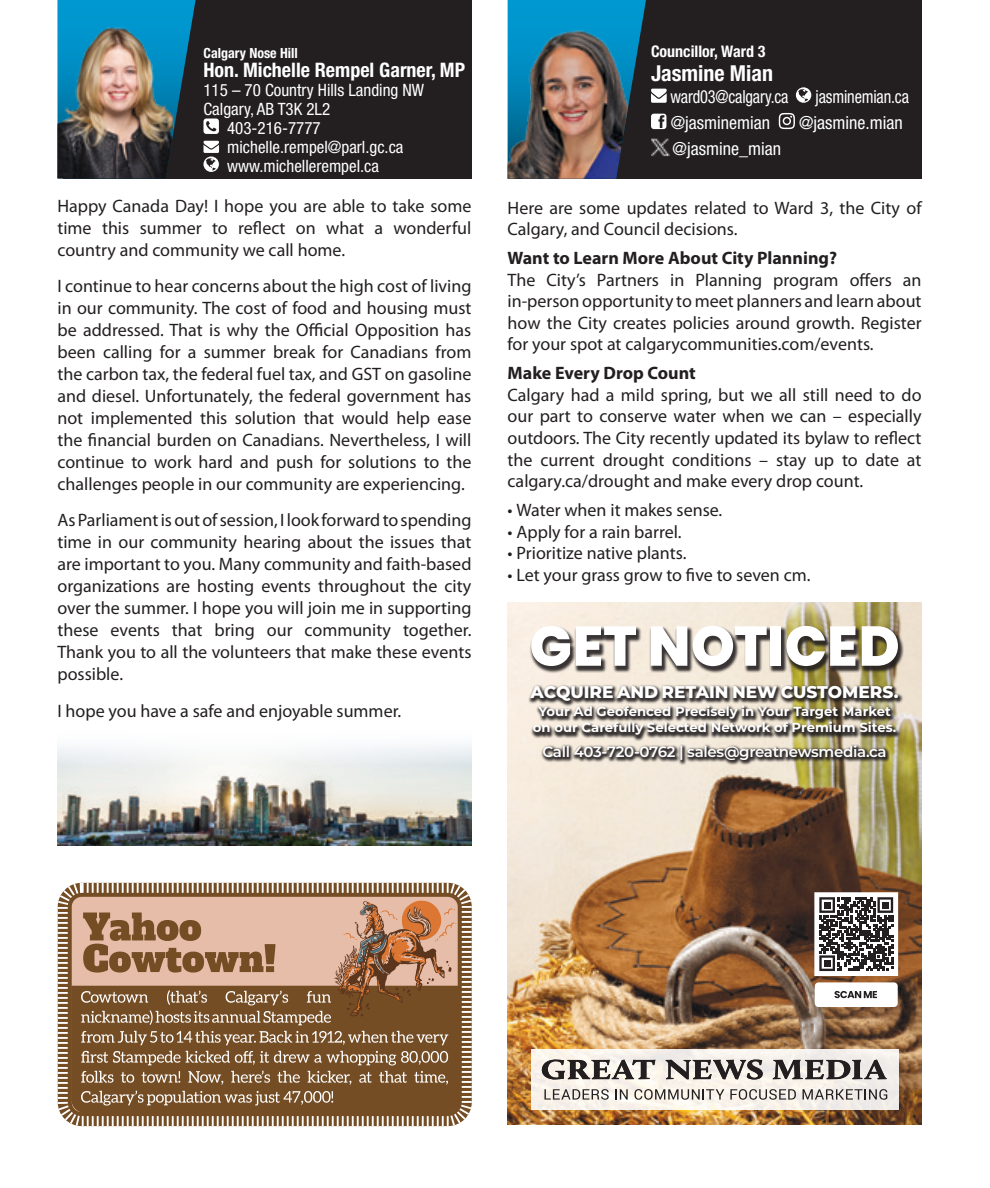
<style>
.page{position:relative;width:990px;height:1188px;background:#fff}
.page>*{position:absolute;margin:0;border:0;box-sizing:border-box;transform-origin:0 0}
.t1{font:800 56px "Poppins";color:#fff}
.Body_text{font:700 condensed 22px "Helvetica Neue LT Std";color:#fff}
.Body_text-2{font:700 condensed 20px "Helvetica Neue LT Std";color:#fff}
.Body_text-3{font:18px/22px "Myriad Pro";color:#231f20;text-align:justify}
.Body_text-4{font:700 18px "Myriad Pro";color:#231f20}
.Body_text-5{font:condensed 18px "Helvetica Neue LT Std";color:#fff}
.Body_text-6{font:condensed 18px "Helvetica Neue LT Std";color:#fff;scale:.91 1}
.Body_text-7{font:condensed 17px "Helvetica Neue LT Std";color:#fff}
.t2{font:800 17px "Montserrat";color:#fff}
.Body_text-8{font:700 condensed 16px "Helvetica Neue LT Std";color:#fff}
.t3{font:600 15px "Montserrat";letter-spacing:-.02em;color:#fff}
.Body_text-9{font:700 condensed 14px "Helvetica Neue LT Std";color:#fff}
.t4{font:700 13.2px/16px "Montserrat";color:#fff;text-align:center}
</style>
<div class="page">
<div style="left:63px;top:0;width:408px;height:178px;background:#231f20"></div>
<svg style="left:203px;top:119px;width:16px;height:15px"></svg>
<svg style="left:204px;top:141px;width:15px;height:31px"></svg>
<svg style="left:57px;top:0;width:139px;height:105px"></svg>
<img style="left:57px;top:7px;width:121px;height:171px">
<img style="left:57px;top:744px;width:414px;height:102px">
<svg style="left:57px;top:882px;width:415px;height:245px"></svg>
<div style="left:71px;top:986px;width:389px;height:127px;background:#744d25"></div>
<svg style="left:81px;top:1091px;width:252px;height:15px;background:#947657"></svg>
<svg style="left:81px;top:1051px;width:367px;height:34px;background:#8d6e4d"></svg>
<svg style="left:81px;top:1031px;width:367px;height:14px;background:#947657"></svg>
<svg style="left:81px;top:901px;width:375px;height:124px;background:#b28a6c"></svg>
<div style="left:508px;top:0;width:414px;height:179px;background:#231f20"></div>
<svg style="left:796px;top:87px;width:15px;height:16px"></svg>
<img style="left:508px;top:0;width:159px;height:179px">
<svg style="left:779px;top:113px;width:16px;height:16px"></svg>
<img style="left:651px;top:139px;width:19px;height:18px">
<img style="left:508px;top:603px;width:414px;height:522px">
<div style="left:815px;top:893px;width:83px;height:83px;background:#fff"></div>
<svg style="left:819px;top:897px;width:74px;height:74px"></svg>
<div style="left:824px;top:902px;width:7px;height:6px;background:#231f20"></div>
<div style="left:882px;top:902px;width:7px;height:6px;background:#231f20"></div>
<div style="left:824px;top:960px;width:7px;height:7px;background:#231f20"></div>
<div style="left:815px;top:982px;width:83px;height:25px;background:#fff;border-radius:4px"></div>
<svg style="left:835px;top:991px;width:42px;height:7px"></svg>
<svg style="left:531px;top:1049px;width:367px;height:61px;fill:#f8f1e9"></svg>
<svg style="left:544px;top:1089px;width:65px;height:11px"></svg>
<svg style="left:616px;top:1089px;width:12px;height:11px"></svg>
<svg style="left:634px;top:1089px;width:90px;height:11px"></svg>
<svg style="left:730px;top:1089px;width:66px;height:11px"></svg>
<svg style="left:803px;top:1089px;width:84px;height:11px"></svg>
<svg style="left:542px;top:1060px;width:113px;height:19px;background:#96918d"></svg>
<svg style="left:666px;top:1060px;width:97px;height:19px;background:#908c89"></svg>
<svg style="left:773px;top:1060px;width:114px;height:19px;background:#8d8987"></svg>
<div style="left:528px;top:684px;width:375px;height:81px;background:#231f20;opacity:.9"></div>
<div style="left:529px;top:626px;width:375px;height:48px;background:#231f20;opacity:.9"></div>
<p class="Body_text-9" style="left:204px;top:44px;width:96px">Calgary Nose Hill</p>
<p class="Body_text-2" style="left:204px;top:58px;width:263px">Hon. Michelle Rempel Garner, MP</p>
<p class="Body_text-7" style="left:204px;top:80px;width:222px">115 – 70 Country Hills Landing NW</p>
<p class="Body_text-7" style="left:204px;top:99px;width:128px">Calgary, AB T3K 2L2</p>
<p class="Body_text-7" style="left:227px;top:118px;width:95px">403-216-7777</p>
<p class="Body_text-7" style="left:227px;top:137px;width:178px">michelle.rempel@parl.gc.ca</p>
<p class="Body_text-7" style="left:227px;top:156px;width:153px">www.michellerempel.ca</p>
<p class="Body_text-3" style="left:57px;top:194px;width:416px">Happy Canada Day! I hope you are able to take some time this summer to reflect on what a wonderful country and community we call home.</p>
<p class="Body_text-3" style="left:57px;top:275px;width:416px">I continue to hear concerns about the high cost of living in our community. The cost of food and housing must be addressed. That is why the Official Opposition has been calling for a summer break for Canadians from the carbon tax, the federal fuel tax, and GST on gasoline and diesel. Unfortunately, the federal government has not implemented this solution that would help ease the financial burden on Canadians. Nevertheless, I will continue to work hard and push for solutions to the challenges people in our community are experiencing.</p>
<p class="Body_text-3" style="left:57px;top:509px;width:416px">As Parliament is out of session, I look forward to spending time in our community hearing about the issues that are important to you. Many community and faith-based organizations are hosting events throughout the city over the summer. I hope you will join me in supporting these events that bring our community together.<br>Thank you to all the volunteers that make these events possible.</p>
<p class="Body_text-3" style="left:57px;top:699px;width:345px">I hope you have a safe and enjoyable summer.</p>
<p class="Body_text-8" style="left:651px;top:41px;width:116px">Councillor, Ward 3</p>
<p class="Body_text" style="left:651px;top:60px;width:124px">Jasmine Mian</p>
<p class="Body_text-6" style="left:670px;top:86px;width:131px">ward03@calgary.ca</p>
<p class="Body_text-6" style="left:816px;top:86px;width:104px">jasminemian.ca</p>
<p class="Body_text-5" style="left:671px;top:112px;width:101px">@jasminemian</p>
<p class="Body_text-5" style="left:799px;top:112px;width:105px">@jasmine.mian</p>
<p class="Body_text-5" style="left:673px;top:139px;width:110px">@jasmine_mian</p>
<p class="Body_text-3" style="left:508px;top:197px;width:416px">Here are some updates related to Ward 3, the City of<br>Calgary, and Council decisions.</p>
<p class="Body_text-4" style="left:508px;top:246px;width:331px">Want to Learn More About City Planning?</p>
<p class="Body_text-3" style="left:508px;top:269px;width:416px">The City’s Partners in Planning program offers an in-person opportunity to meet planners and learn about how the City creates policies around growth. Register for your spot at calgarycommunities.com/events.</p>
<p class="Body_text-4" style="left:508px;top:361px;width:190px">Make Every Drop Count</p>
<p class="Body_text-3" style="left:508px;top:384px;width:416px">Calgary had a mild spring, but we all still need to do our part to conserve water when we can – especially outdoors. The City recently updated its bylaw to reflect the current drought conditions – stay up to date at calgary.ca/drought and make every drop count.</p>
<p class="Body_text-3" style="left:508px;top:499px;width:216px">• Water when it makes sense.</p>
<p class="Body_text-3" style="left:508px;top:520px;width:175px">• Apply for a rain barrel.</p>
<p class="Body_text-3" style="left:508px;top:542px;width:180px">• Prioritize native plants.</p>
<p class="Body_text-3" style="left:508px;top:564px;width:304px">• Let your grass grow to five to seven cm.</p>
<p class="t1" style="left:529px;top:614px;width:372px">GET NOTICED</p>
<p class="t2" style="left:531px;top:680px;width:370px">ACQUIRE AND RETAIN NEW CUSTOMERS.</p>
<p class="t4" style="left:533px;top:703px;width:365px">Your Ad Geofenced Precisely in Your Target Market on our Carefully Selected Network of Premium Sites.</p>
<p class="t3" style="left:542px;top:741px;width:346px">Call 403-720-0762 | sales@greatnewsmedia.ca</p>
</div>
